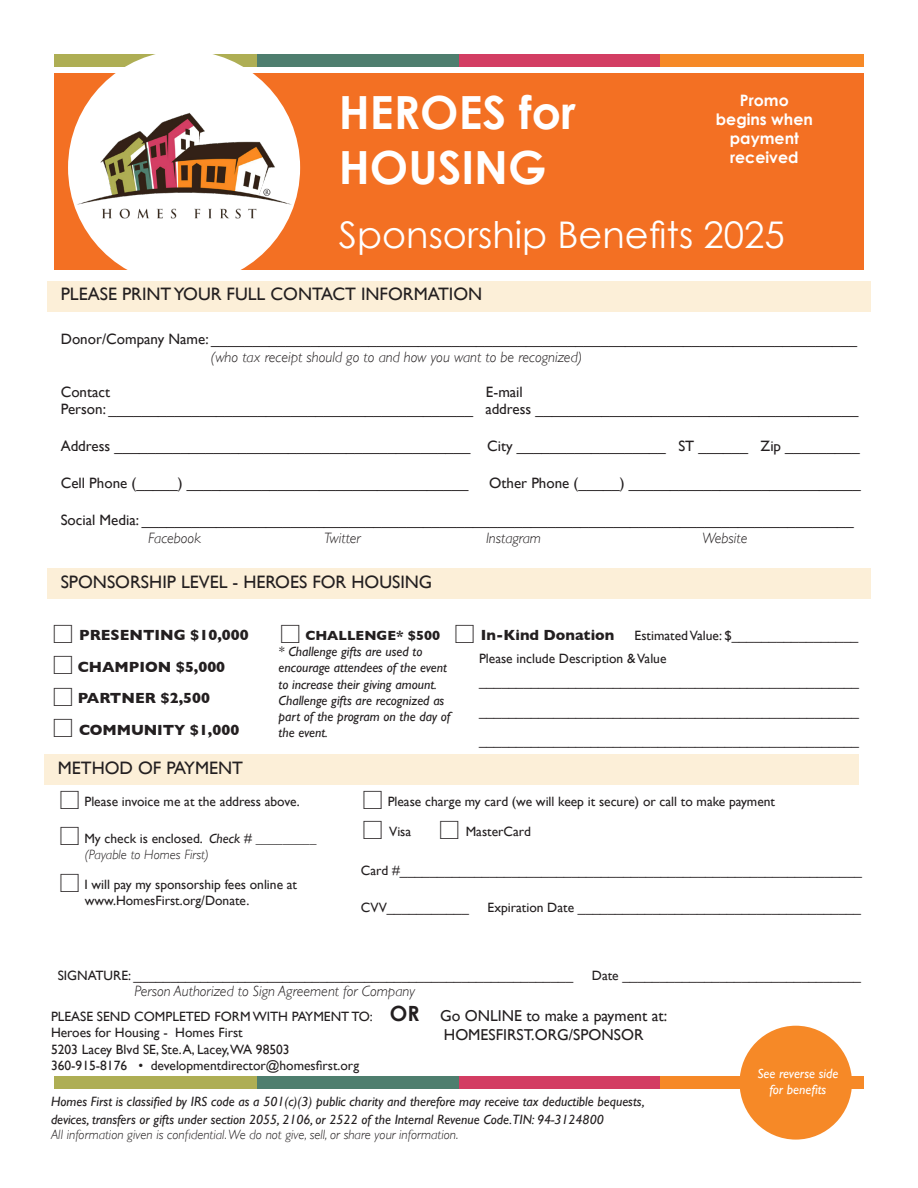
<style>
.page{position:relative;width:918px;height:1188px;background:#fff}
.page>*{position:absolute;margin:0;border:0;box-sizing:border-box;transform-origin:0 0}
.List_Style{font:700 45.75px/54.9px "Century Gothic";color:#fff}
.List_Style-2{font:36.75px "Century Gothic";color:#fff}
.Subheadings{font:18px "Gill Sans";color:#231f20}
.List_Style-3{font:15.75px/18.9px "Gill Sans";color:#231f20}
.List_Style-4{font:700 15.75px/18.9px "Century Gothic";color:#fff;text-align:center}
.t1{font:15px "Gill Sans";color:#231f20}
.t2{font:italic 300 15px "Gill Sans";color:#231f20}
.t3{font:700 15px "Gill Sans";color:#231f20}
.t4{font:13.5px/16.2px "Gill Sans";color:#231f20}
.t5{font:italic 13.5px/16.2px "Gill Sans";color:#231f20}
.t6{font:italic 300 13.5px/16.2px "Gill Sans";color:#231f20}
.t7{font:italic 13.5px/16.2px "Gill Sans";color:#fff;text-align:center}
.t8{font:700 13.5px "Gill Sans";color:#231f20}
.s1{font-weight:400;font-style:normal}
.s2{font-weight:400}
.s3{font-family:"Century Gothic";font-weight:700;font-size:21px}
</style>
<div class="page">
<div style="left:54px;top:1076px;width:203px;height:13px;background:#aeae54"></div>
<div style="left:258px;top:1076px;width:203px;height:13px;background:#4e7e6e"></div>
<div style="left:459px;top:1076px;width:204px;height:13px;background:#d33d63"></div>
<div style="left:661px;top:1076px;width:203px;height:13px;background:#f68927"></div>
<div style="left:740px;top:1026px;width:112px;height:114px;background:#f68927;border-radius:50%"></div>
<div style="left:44px;top:755px;width:815px;height:30px;background:#fcefd8"></div>
<div style="left:54px;top:54px;width:203px;height:12px;background:#aeae54"></div>
<div style="left:258px;top:54px;width:203px;height:12px;background:#4e7e6e"></div>
<div style="left:459px;top:54px;width:204px;height:12px;background:#d33d63"></div>
<div style="left:661px;top:54px;width:203px;height:12px;background:#f68927"></div>
<div style="left:54px;top:73px;width:810px;height:196px;background:#f37023"></div>
<div style="left:68px;top:51px;width:232px;height:234px;background:#fff;border-radius:50%"></div>
<img style="left:75px;top:112px;width:219px;height:112px">
<div style="left:47px;top:281px;width:824px;height:30px;background:#fcefd8"></div>
<div style="left:47px;top:568px;width:824px;height:30px;background:#fcefd8"></div>
<p class="List_Style" style="left:339px;top:84px;width:238px">HEROES for<br>HOUSING</p>
<p class="List_Style-2" style="left:339px;top:212px;width:448px">Sponsorship Benefits 2025</p>
<p class="List_Style-4" style="left:716px;top:91px;width:99px">Promo begins when payment received</p>
<p class="Subheadings" style="left:61px;top:284px;width:423px">PLEASE PRINT YOUR FULL CONTACT INFORMATION</p>
<p class="t1" style="left:61px;top:330px;width:798px">Donor/Company Name: ______________________________________________________________________________</p>
<p class="t2" style="left:211px;top:348px;width:373px">(who tax receipt should go to and how you want to be recognized)</p>
<p class="t1" style="left:61px;top:383px;width:51px">Contact</p>
<p class="t1" style="left:486px;top:383px;width:38px">E-mail</p>
<p class="t1" style="left:61px;top:400px;width:799px">Person: ____________________________________________ address _______________________________________</p>
<p class="t1" style="left:61px;top:437px;width:801px">Address ___________________________________________ City __________________ ST ______ Zip _________</p>
<p class="t1" style="left:61px;top:474px;width:409px">Cell Phone (_____) __________________________________</p>
<p class="t1" style="left:489px;top:474px;width:373px">Other Phone (_____) ____________________________</p>
<p class="t1" style="left:61px;top:511px;width:795px">Social Media: ______________________________________________________________________________________</p>
<p class="t2" style="left:148px;top:529px;width:54px">Facebook</p>
<p class="t2" style="left:324px;top:529px;width:38px">Twitter</p>
<p class="t2" style="left:486px;top:529px;width:57px">Instagram</p>
<p class="t2" style="left:702px;top:529px;width:47px">Website</p>
<p class="Subheadings" style="left:61px;top:571px;width:373px">SPONSORSHIP LEVEL - HEROES FOR HOUSING</p>
<p class="t3" style="left:79px;top:623px;width:171px">PRESENTING $10,000</p>
<p class="t3" style="left:78px;top:655px;width:149px">CHAMPION $5,000</p>
<p class="t3" style="left:78px;top:686px;width:134px">PARTNER $2,500</p>
<p class="t3" style="left:79px;top:718px;width:162px">COMMUNITY $1,000</p>
<p class="Subheadings" style="left:58px;top:757px;width:187px">METHOD OF PAYMENT</p>
<p class="t8" style="left:305px;top:625px;width:136px">CHALLENGE* $500</p>
<p class="t5" style="left:279px;top:644px;width:173px">* Challenge gifts are used to encourage attendees of the event to increase their giving amount.<br>Challenge gifts are recognized as part of the program on the day of the event.</p>
<p class="t3" style="left:481px;top:623px;width:135px">In-Kind Donation</p>
<p class="t4" style="left:635px;top:627px;width:225px">Estimated Value: $_________________</p>
<p class="t4" style="left:479px;top:650px;width:189px">Please include Description &amp; Value</p>
<p class="t4" style="left:479px;top:673px;width:382px">___________________________________________________</p>
<p class="t4" style="left:479px;top:703px;width:382px">___________________________________________________</p>
<p class="t4" style="left:479px;top:733px;width:382px">___________________________________________________</p>
<p class="t4" style="left:84px;top:793px;width:217px">Please invoice me at the address above.</p>
<p class="t6" style="left:84px;top:830px;width:234px"><span class="s1">My check is enclosed.</span> <span class="s2">Check # _________ </span>(Payable to Homes First)</p>
<p class="t4" style="left:84px;top:876px;width:214px">I will pay my sponsorship fees online at www.HomesFirst.org/Donate.</p>
<p class="t4" style="left:388px;top:793px;width:389px">Please charge my card (we will keep it secure) or call to make payment</p>
<p class="t4" style="left:389px;top:823px;width:24px">Visa</p>
<p class="t4" style="left:466px;top:823px;width:67px">MasterCard</p>
<p class="t4" style="left:361px;top:862px;width:503px">Card #______________________________________________________________</p>
<p class="t4" style="left:361px;top:899px;width:109px">CVV___________</p>
<p class="t4" style="left:488px;top:899px;width:375px">Expiration Date ______________________________________</p>
<p class="t4" style="left:58px;top:968px;width:517px">SIGNATURE: ___________________________________________________________</p>
<p class="t4" style="left:592px;top:968px;width:271px">Date ________________________________</p>
<p class="t2" style="left:134px;top:983px;width:282px">Person Authorized to Sign Agreement for Company</p>
<p class="t4" style="left:51px;top:1008px;width:323px">PLEASE SEND COMPLETED FORM WITH PAYMENT TO:<br>Heroes for Housing - Homes First</p>
<p class="t4" style="left:51px;top:1041px;width:240px">5203 Lacey Blvd SE, Ste. A, Lacey,WA 98503</p>
<p class="t4" style="left:51px;top:1057px;width:310px">360-915-8176 • developmentdirector@homesfirst.org</p>
<p class="t5" style="left:51px;top:1092px;width:595px;line-height:18px">Homes First is classified by IRS code as a 501(c)(3) public charity and therefore may receive tax deductible bequests, devices, transfers or gifts under section 2055, 2106, or 2522 of the Internal Revenue Code.TIN: 94-3124800</p>
<p class="t6" style="left:51px;top:1126px;width:409px">All information given is confidential. We do not give, sell, or share your information.</p>
<p class="List_Style-3" style="left:444px;top:1006px;width:225px;text-indent:-54px"><span class="s3">OR</span> Go ONLINE to make a payment at:<br>HOMESFIRST.ORG/SPONSOR</p>
<p class="t7" style="left:757px;top:1065px;width:83px">See reverse side for benefits</p>
</div>
